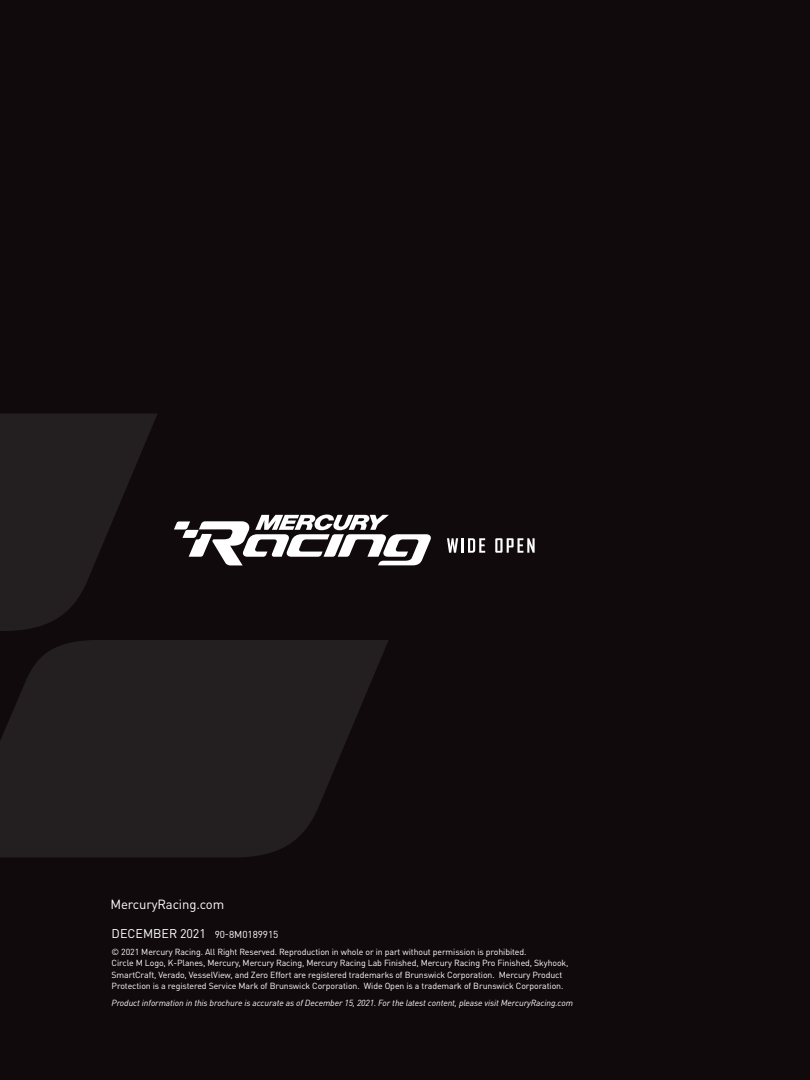
<style>
.page{position:relative;width:810px;height:1080px;background:#110a0c}
.page>*{position:absolute;margin:0;border:0;box-sizing:border-box;transform-origin:0 0}
.t1{font:13.12px "DINOT";letter-spacing:-.01em;color:#fff}
.t2{font:12.5px "DINOT";color:#fff}
.t3{font:8.75px/11.2px "DINOT";letter-spacing:-.01em;color:#fff}
.t4{font:italic 8.75px "DINOT";letter-spacing:-.01em;color:#fff}
.s1{font-size:10px}
</style>
<div class="page">
<svg style="left:174px;top:515px;width:257px;height:50px"></svg>
<svg style="left:447px;top:538px;width:38px;height:15px"></svg>
<svg style="left:495px;top:538px;width:40px;height:15px"></svg>
<svg style="left:0;top:414px;width:157px;height:217px"></svg>
<svg style="left:0;top:640px;width:388px;height:217px;fill:#231f20"></svg>
<p class="t1" style="left:111px;top:896px;width:115px">MercuryRacing.com</p>
<p class="t2" style="left:112px;top:926px;width:168px">DECEMBER 2021 <span class="s1">90-8M0189915</span></p>
<p class="t3" style="left:112px;top:946px;width:416px">© 2021 Mercury Racing. All Right Reserved. Reproduction in whole or in part without permission is prohibited.</p>
<p class="t3" style="left:112px;top:958px;width:458px">Circle M Logo, K-Planes, Mercury, Mercury Racing, Mercury Racing Lab Finished, Mercury Racing Pro Finished, Skyhook,<br>SmartCraft, Verado, VesselView, and Zero Effort are registered trademarks of Brunswick Corporation. Mercury Product<br>Protection is a registered Service Mark of Brunswick Corporation. Wide Open is a trademark of Brunswick Corporation.</p>
<p class="t4" style="left:112px;top:997px;width:463px">Product information in this brochure is accurate as of December 15, 2021. For the latest content, please visit MercuryRacing.com</p>
</div>
